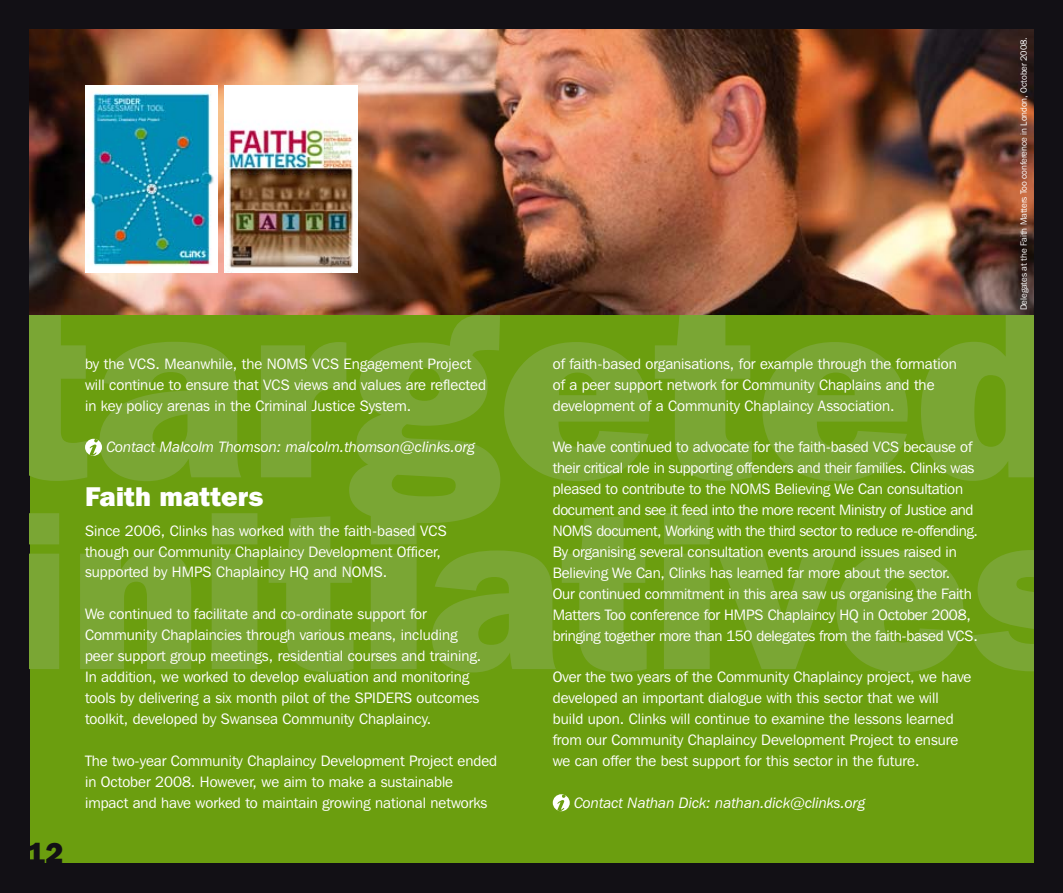
<style>
.page{position:relative;width:1063px;height:893px;background:#121015}
.page>*{position:absolute;margin:0;border:0;box-sizing:border-box;transform-origin:0 0}
.t1{font:800 30px "Franklin Gothic IT Cby BT";color:#121015}
.t2{font:800 27px "Franklin Gothic IT Cby BT";color:#fff}
.t3{font:15px/20.9px "Franklin Gothic IT Cby BT";color:#fff}
.t4{font:italic 15px "Franklin Gothic IT Cby BT";color:#fff}
.t5{font:9px "Franklin Gothic IT Cby BT";letter-spacing:-.01em;color:#fff}
</style>
<div class="page">
<div style="left:30px;top:315px;width:1003px;height:548px;background:#6b9e0f"></div>
<svg style="left:30px;top:315px;width:1003px;height:198px"></svg>
<svg style="left:30px;top:513px;width:1003px;height:160px;fill:#7aa634"></svg>
<img style="left:30px;top:30px;width:1003px;height:285px">
<img style="left:85px;top:85px;width:132px;height:187px">
<img style="left:225px;top:85px;width:132px;height:187px">
<div style="left:85px;top:439px;width:17px;height:17px;background:#fff;border-radius:50%"></div>
<svg style="left:89px;top:439px;width:9px;height:17px"></svg>
<div style="left:553px;top:794px;width:17px;height:17px;background:#fff;border-radius:50%"></div>
<svg style="left:557px;top:794px;width:9px;height:17px"></svg>
<h1 class="t1" style="left:26px;top:834px;width:39px">12</h1>
<p class="t3" style="left:85px;top:353px;width:403px">by the VCS. Meanwhile, the NOMS VCS Engagement Project will continue to ensure that VCS views and values are reflected in key policy arenas in the Criminal Justice System.</p>
<p class="t4" style="left:107px;top:438px;width:370px">Contact Malcolm Thomson: malcolm.thomson@clinks.org</p>
<h2 class="t2" style="left:85px;top:479px;width:180px">Faith matters</h2>
<p class="t3" style="left:85px;top:520px;width:363px">Since 2006, Clinks has worked with the faith-based VCS though our Community Chaplaincy Development Officer, supported by HMPS Chaplaincy HQ and NOMS.</p>
<p class="t3" style="left:85px;top:603px;width:398px">We continued to facilitate and co-ordinate support for Community Chaplaincies through various means, including peer support group meetings, residential courses and training.<br>In addition, we worked to develop evaluation and monitoring tools by delivering a six month pilot of the SPIDERS outcomes toolkit, developed by Swansea Community Chaplaincy.</p>
<p class="t3" style="left:85px;top:750px;width:414px">The two-year Community Chaplaincy Development Project ended in October 2008. However, we aim to make a sustainable impact and have worked to maintain growing national networks</p>
<p class="t3" style="left:553px;top:353px;width:405px">of faith-based organisations, for example through the formation of a peer support network for Community Chaplains and the development of a Community Chaplaincy Association.</p>
<p class="t3" style="left:553px;top:436px;width:427px">We have continued to advocate for the faith-based VCS because of their critical role in supporting offenders and their families. Clinks was pleased to contribute to the NOMS Believing We Can consultation document and see it feed into the more recent Ministry of Justice and NOMS document, Working with the third sector to reduce re-offending.<br>By organising several consultation events around issues raised in Believing We Can, Clinks has learned far more about the sector.<br>Our continued commitment in this area saw us organising the Faith Matters Too conference for HMPS Chaplaincy HQ in October 2008, bringing together more than 150 delegates from the faith-based VCS.</p>
<p class="t3" style="left:553px;top:666px;width:420px">Over the two years of the Community Chaplaincy project, we have developed an important dialogue with this sector that we will build upon. Clinks will continue to examine the lessons learned from our Community Chaplaincy Development Project to ensure we can offer the best support for this sector in the future.</p>
<p class="t4" style="left:574px;top:793px;width:292px">Contact Nathan Dick: nathan.dick@clinks.org</p>
<p class="t5" style="left:1018px;top:310px;width:275px;rotate:-90deg">Delegates at the Faith Matters Too conference in London, October 2008.</p>
</div>
